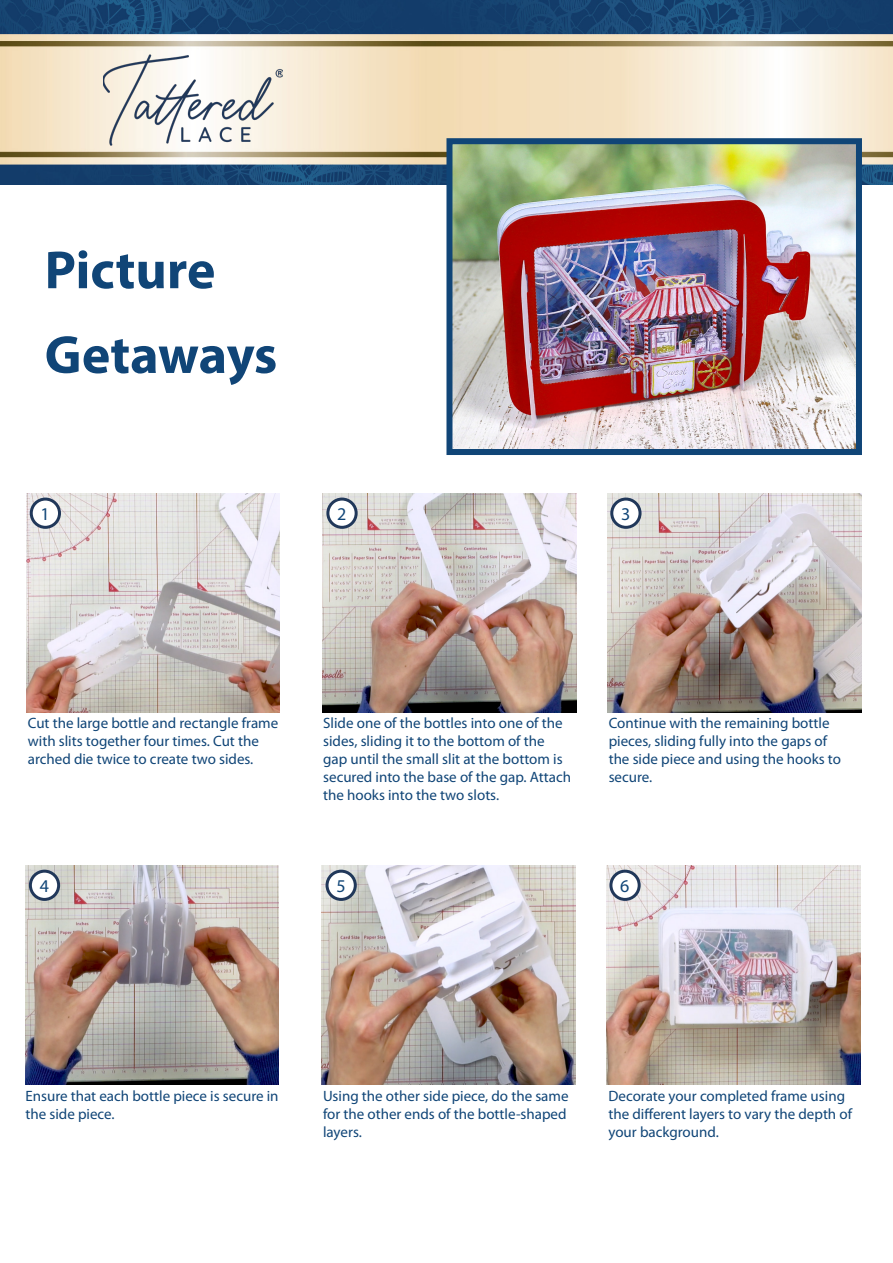
<style>
.page{position:relative;width:893px;height:1263px;background:#fff}
.page>*{position:absolute;margin:0;border:0;box-sizing:border-box;transform-origin:0 0}
.t1{font:700 54px/84.8px "Myriad Pro";color:#104577}
.t2{font:18px "Myriad Pro";color:#104577}
.t3{font:15px/18px "Myriad Pro";color:#104577}
</style>
<div class="page">
<img style="left:0;top:0;width:893px;height:185px">
<img style="left:103px;top:36px;width:179px;height:128px">
<img style="left:453px;top:145px;width:402px;height:303px">
<div style="left:446px;top:138px;width:416px;height:317px;border:6px solid #104577"></div>
<img style="left:26px;top:493px;width:254px;height:219px">
<div style="left:31px;top:499px;width:29px;height:28px;background:#fff;border-radius:50%"></div>
<div style="left:30px;top:498px;width:31px;height:31px;border:3px solid #21385a;border-radius:50%"></div>
<img style="left:323px;top:493px;width:253px;height:219px">
<div style="left:328px;top:499px;width:28px;height:28px;background:#fff;border-radius:50%"></div>
<div style="left:326px;top:498px;width:32px;height:31px;border:3px solid #21385a;border-radius:50%"></div>
<img style="left:608px;top:493px;width:253px;height:219px">
<div style="left:612px;top:499px;width:28px;height:28px;background:#fff;border-radius:50%"></div>
<div style="left:610px;top:498px;width:31px;height:31px;border:3px solid #21385a;border-radius:50%"></div>
<img style="left:25px;top:865px;width:254px;height:219px">
<div style="left:30px;top:871px;width:29px;height:28px;background:#fff;border-radius:50%"></div>
<div style="left:29px;top:870px;width:31px;height:31px;border:3px solid #21385a;border-radius:50%"></div>
<img style="left:322px;top:865px;width:253px;height:219px">
<div style="left:327px;top:871px;width:28px;height:28px;background:#fff;border-radius:50%"></div>
<div style="left:326px;top:870px;width:31px;height:31px;border:3px solid #21385a;border-radius:50%"></div>
<img style="left:607px;top:865px;width:253px;height:219px">
<div style="left:611px;top:871px;width:28px;height:28px;background:#fff;border-radius:50%"></div>
<div style="left:609px;top:870px;width:32px;height:31px;border:3px solid #21385a;border-radius:50%"></div>
<p class="t1" style="left:45px;top:226px;width:234px">Picture<br>Getaways</p>
<p class="t2" style="left:41px;top:504px;width:11px">1</p>
<p class="t2" style="left:337px;top:504px;width:11px">2</p>
<p class="t2" style="left:621px;top:504px;width:11px">3</p>
<p class="t3" style="left:28px;top:714px;width:252px">Cut the large bottle and rectangle frame with slits together four times. Cut the arched die twice to create two sides.</p>
<p class="t3" style="left:323px;top:714px;width:249px">Slide one of the bottles into one of the sides, sliding it to the bottom of the gap until the small slit at the bottom is secured into the base of the gap. Attach the hooks into the two slots.</p>
<p class="t3" style="left:609px;top:714px;width:234px">Continue with the remaining bottle pieces, sliding fully into the gaps of the side piece and using the hooks to secure.</p>
<p class="t2" style="left:40px;top:876px;width:11px">4</p>
<p class="t2" style="left:336px;top:876px;width:11px">5</p>
<p class="t2" style="left:620px;top:876px;width:11px">6</p>
<p class="t3" style="left:25px;top:1087px;width:255px">Ensure that each bottle piece is secure in the side piece.</p>
<p class="t3" style="left:323px;top:1087px;width:247px">Using the other side piece, do the same for the other ends of the bottle-shaped layers.</p>
<p class="t3" style="left:608px;top:1087px;width:245px">Decorate your completed frame using the different layers to vary the depth of your background.</p>
</div>
